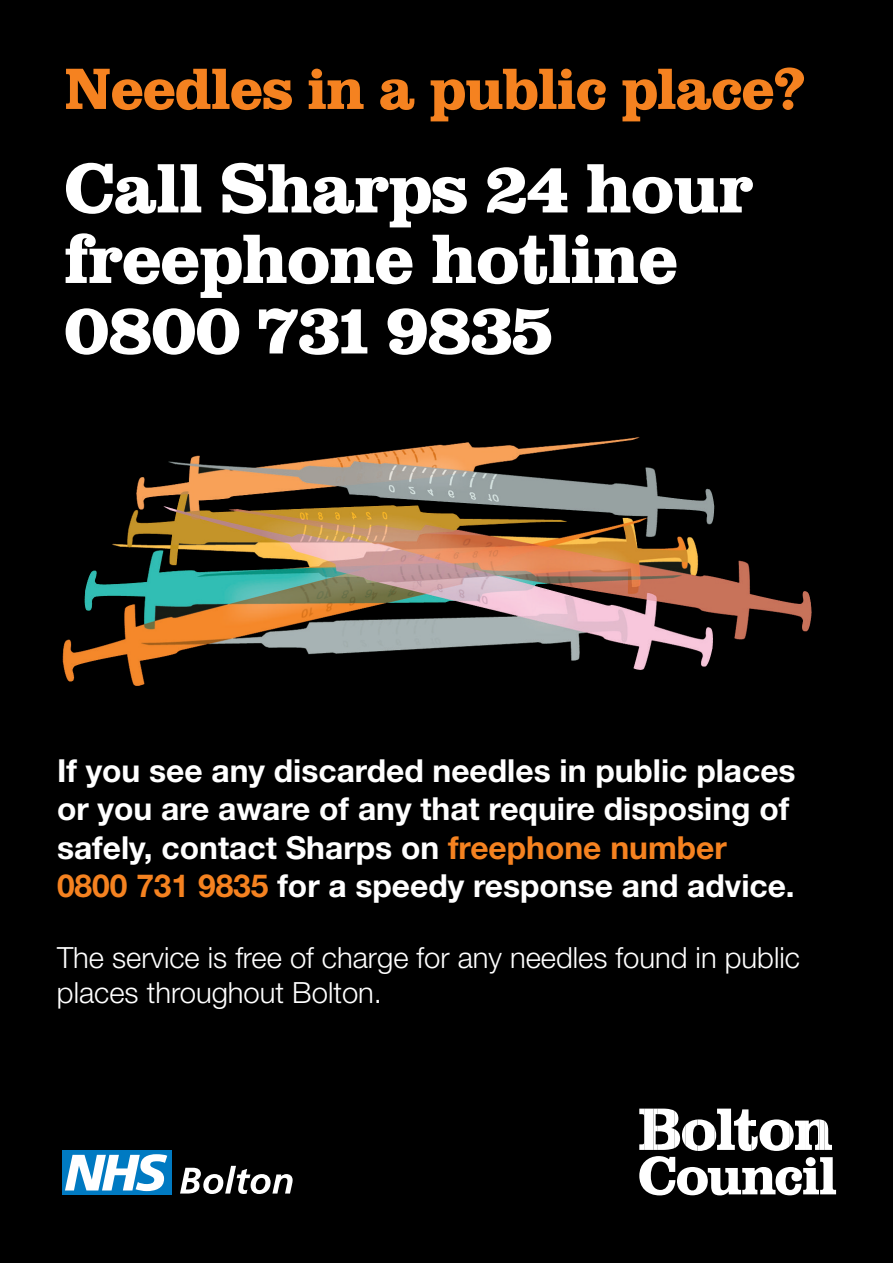
<style>
.page{position:relative;width:893px;height:1263px;background:#fff}
.page>*{position:absolute;margin:0;border:0;box-sizing:border-box;transform-origin:0 0}
.t1{font:72px/70.5px "Bolton";color:#fff}
.t2{font:60px "Bolton";color:#f58220}
.t3{font:700 31.8px/38.1px "Helvetica Neue";color:#fff}
.t4{font:300 29.25px/35.1px "Helvetica Neue";color:#fff}
.s1{color:#f58220}
</style>
<div class="page">
<img style="left:0;top:0;width:893px;height:1263px">
<svg style="left:639px;top:1108px;width:197px;height:87px"></svg>
<div style="left:62px;top:1150px;width:109px;height:45px;background:#007ac2"></div>
<svg style="left:65px;top:1154px;width:102px;height:37px"></svg>
<svg style="left:180px;top:1166px;width:113px;height:28px"></svg>
<h2 class="t2" style="left:65px;top:69px;width:742px">Needles in a public place?</h2>
<h1 class="t1" style="left:65px;top:161px;width:690px">Call Sharps 24 hour freephone hotline<br>0800 731 9835</h1>
<p class="t3" style="left:57px;top:755px;width:740px">If you see any discarded needles in public places or you are aware of any that require disposing of safely, contact Sharps on <span class="s1">freephone number 0800 731 9835</span> for a speedy response and advice.</p>
<p class="t4" style="left:57px;top:943px;width:744px">The service is free of charge for any needles found in public places throughout Bolton.</p>
</div>
